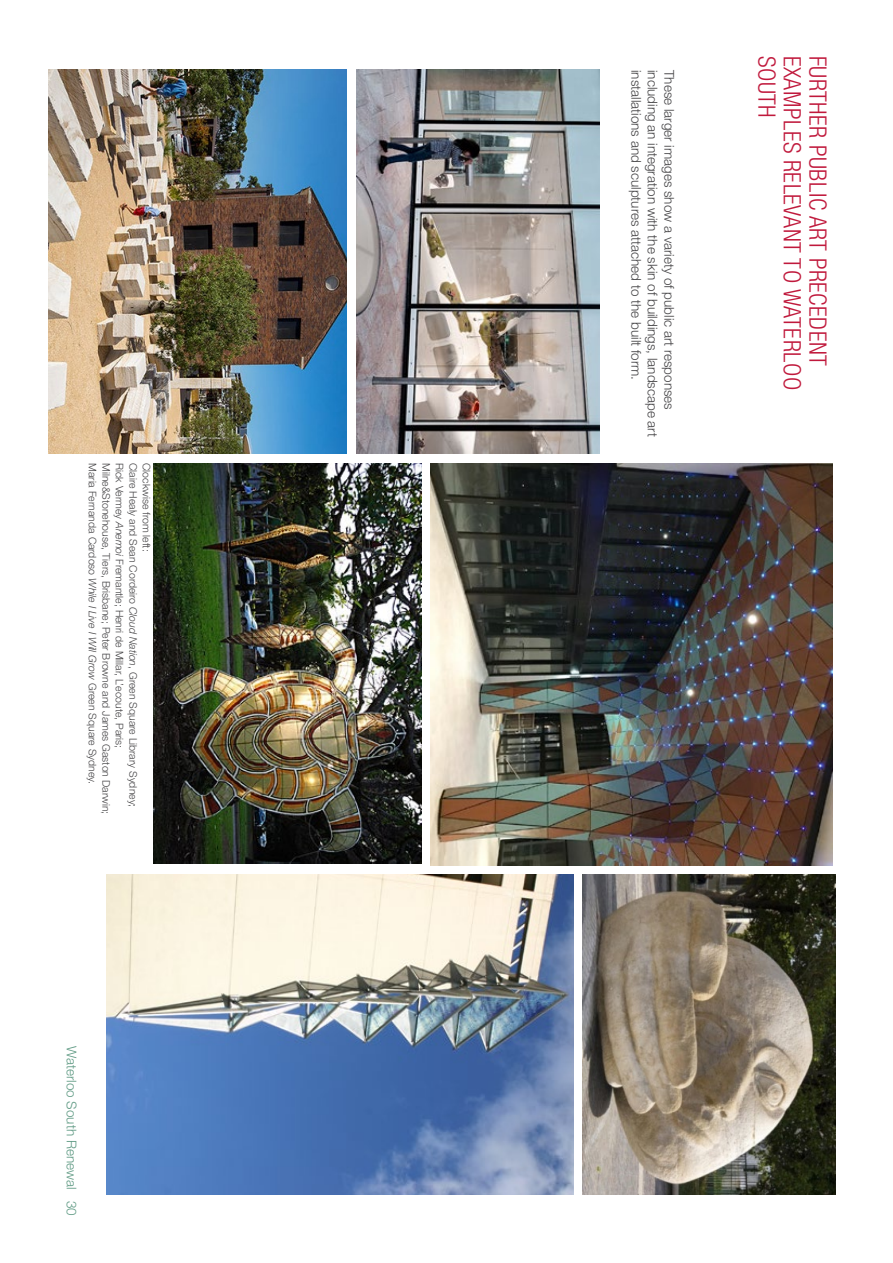
<style>
.page{position:relative;width:893px;height:1263px;background:#fff}
.page>*{position:absolute;margin:0;border:0;box-sizing:border-box;transform-origin:0 0}
.t1{font:300 condensed 24px/25.5px "Helvetica Neue";letter-spacing:.02em;color:#c0193c}
.t2{font:300 13.5px "Helvetica Neue";color:#464547}
.t3{font:300 13.5px "Helvetica Neue";color:#629c86}
.t4{font:300 10.5px/13.5px "Helvetica Neue";color:#464547}
.s1{font-style:italic}
</style>
<div class="page">
<img style="left:49px;top:70px;width:298px;height:384px">
<img style="left:106px;top:874px;width:468px;height:320px">
<img style="left:583px;top:874px;width:253px;height:320px">
<img style="left:356px;top:70px;width:244px;height:384px">
<img style="left:431px;top:463px;width:402px;height:402px">
<img style="left:154px;top:464px;width:267px;height:399px">
<p class="t4" style="left:140px;top:463px;width:346px;rotate:90deg">Claire Healy and Sean Cordeiro <span class="s1">Cloud Nation</span>, Green Square Library Sydney;</p>
<p class="t4" style="left:154px;top:463px;width:90px;rotate:90deg">Clockwise from left:</p>
<p class="t4" style="left:127px;top:463px;width:353px;rotate:90deg">Rick Vermey <span class="s1">Anemoi</span> Fremantle; Henri de Millar, L’ecoute, Paris;<br>Milne&amp;Stonehouse, Tiers, Brisbane; Peter Browne and James Gaston Darwin;<br>Maria Fernanda Cardoso <span class="s1">While I Live I Will Grow</span> Green Square Sydney.</p>
<p class="t3" style="left:80px;top:1046px;width:171px;rotate:90deg">Waterloo South Renewal 30</p>
<p class="t2" style="left:677px;top:70px;width:341px;rotate:90deg">These larger images show a variety of public art responses</p>
<p class="t2" style="left:644px;top:70px;width:312px;rotate:90deg">installations and sculptures attached to the built form.</p>
<p class="t2" style="left:661px;top:70px;width:368px;rotate:90deg">including an integration with the skin of buildings, landscape art</p>
<h1 class="t1" style="left:831px;top:56px;width:334px;rotate:90deg">further Public art precedent examples relevant to WATERLOO<br>SOUTH</h1>
</div>
